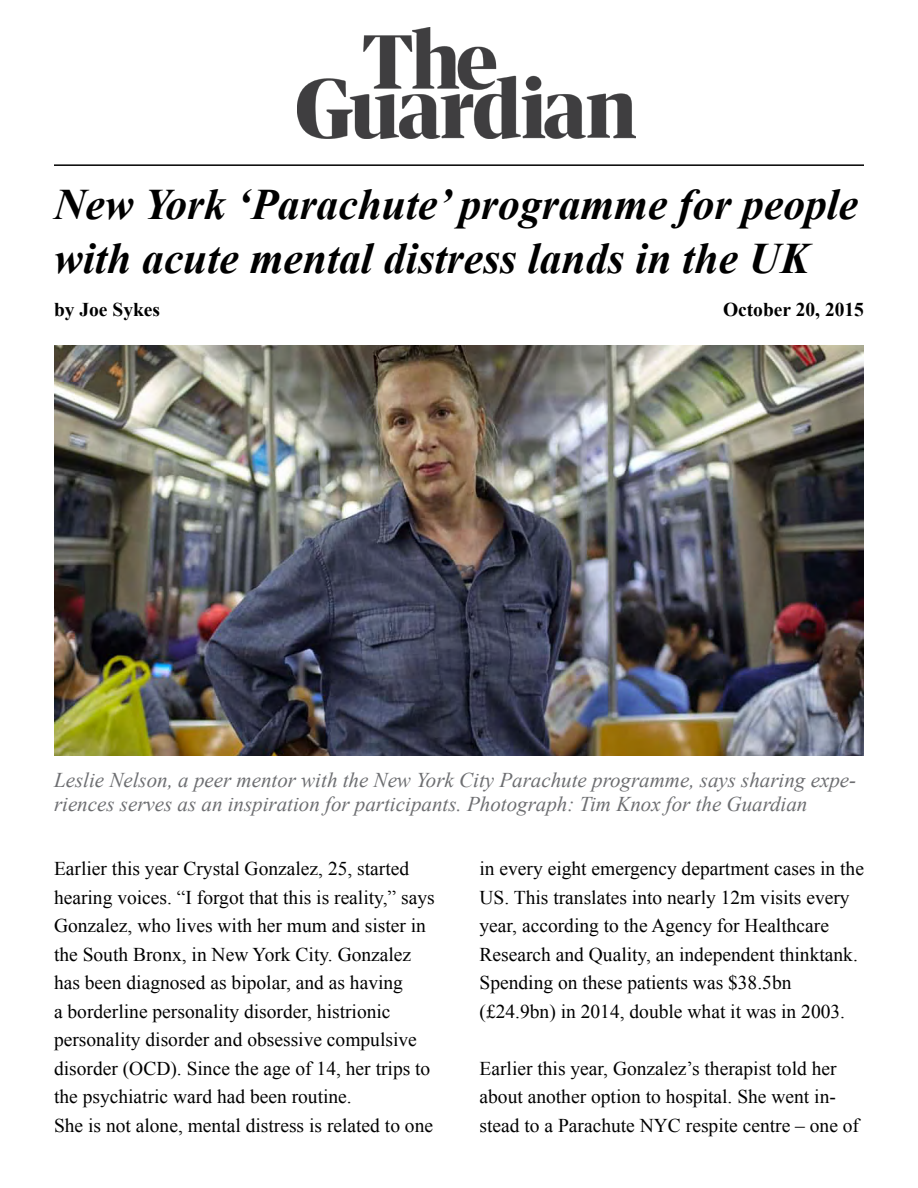
<style>
.page{position:relative;width:918px;height:1188px;background:#fff}
.page>*{position:absolute;margin:0;border:0;box-sizing:border-box;transform-origin:0 0}
.t1{font:italic 700 43.5px/54px "Times New Roman";color:#000}
.t2{font:italic 21px/24px "Times New Roman";color:#6d6e71}
.t3{font:19.5px/28.5px "Times New Roman";color:#000}
.t4{font:700 19.5px "Times New Roman";color:#000}
</style>
<div class="page">
<img style="left:54px;top:346px;width:810px;height:410px">
<img style="left:298px;top:28px;width:337px;height:111px">
<hr style="left:54px;top:164px;width:810px;height:2px;background:#000">
<h1 class="t1" style="left:54px;top:176px;width:806px">New York ‘Parachute’ programme for people with acute mental distress lands in the UK</h1>
<p class="t4" style="left:54px;top:296px;width:108px">by Joe Sykes</p>
<p class="t4" style="left:723px;top:296px;width:142px">October 20, 2015</p>
<p class="t2" style="left:54px;top:767px;width:804px">Leslie Nelson, a peer mentor with the New York City Parachute programme, says sharing expe&shy;riences serves as an inspiration for participants. Photograph: Tim Knox for the Guardian</p>
<p class="t3" style="left:54px;top:854px;width:382px">Earlier this year Crystal Gonzalez, 25, started hearing voices. “I forgot that this is reality,” says Gonzalez, who lives with her mum and sister in the South Bronx, in New York City. Gonzalez has been diagnosed as bipolar, and as having<br>a borderline personality disorder, histrionic personality disorder and obsessive compulsive disorder (OCD). Since the age of 14, her trips to the psychiatric ward had been routine.<br>She is not alone, mental distress is related to one</p>
<p class="t3" style="left:480px;top:854px;width:386px">in every eight emergency department cases in the US. This translates into nearly 12m visits every year, according to the Agency for Healthcare Research and Quality, an independent thinktank.<br>Spending on these patients was $38.5bn (£24.9bn) in 2014, double what it was in 2003.</p>
<p class="t3" style="left:480px;top:1054px;width:381px">Earlier this year, Gonzalez’s therapist told her about another option to hospital. She went in&shy;stead to a Parachute NYC respite centre – one of</p>
</div>
